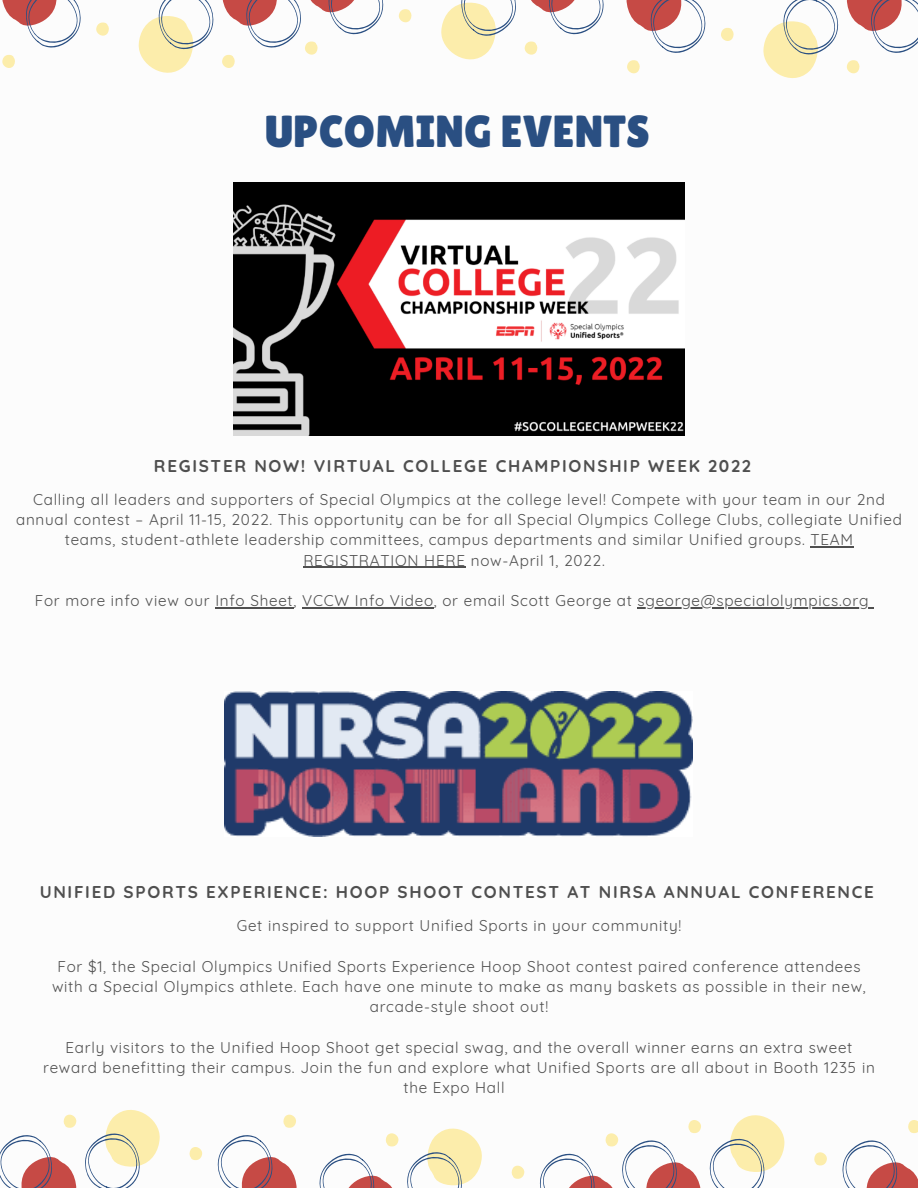
<style>
.page{position:relative;width:918px;height:1188px;background:#fff}
.page>*{position:absolute;margin:0;border:0;box-sizing:border-box;transform-origin:0 0}
.t1{font:44.85px "Lilita One";color:#2a4f82}
.t2{font:700 17.1px "Quicksand";letter-spacing:.1em;color:#4f4f4f}
.t3{font:15.3px/20.2px "Quicksand";letter-spacing:.05em;color:#4f4f4f;text-align:center}
</style>
<div class="page">
<svg style="left:2px;top:55px;width:13px;height:13px"></svg>
<svg style="left:2px;top:0;width:79px;height:48px"></svg>
<svg style="left:96px;top:22px;width:13px;height:14px"></svg>
<svg style="left:138px;top:0;width:246px;height:73px"></svg>
<svg style="left:399px;top:9px;width:13px;height:14px"></svg>
<svg style="left:524px;top:41px;width:14px;height:14px"></svg>
<svg style="left:441px;top:0;width:75px;height:59px"></svg>
<svg style="left:531px;top:0;width:73px;height:35px"></svg>
<svg style="left:627px;top:60px;width:13px;height:14px"></svg>
<svg style="left:626px;top:0;width:80px;height:53px"></svg>
<svg style="left:721px;top:28px;width:13px;height:13px"></svg>
<svg style="left:763px;top:0;width:155px;height:78px"></svg>
<svg style="left:908px;top:1120px;width:10px;height:13px"></svg>
<svg style="left:842px;top:1140px;width:76px;height:48px"></svg>
<svg style="left:814px;top:1152px;width:13px;height:14px"></svg>
<svg style="left:539px;top:1115px;width:246px;height:73px"></svg>
<svg style="left:511px;top:1165px;width:14px;height:14px"></svg>
<svg style="left:385px;top:1133px;width:14px;height:14px"></svg>
<svg style="left:407px;top:1129px;width:75px;height:59px"></svg>
<svg style="left:319px;top:1153px;width:74px;height:35px"></svg>
<svg style="left:283px;top:1114px;width:13px;height:14px"></svg>
<svg style="left:217px;top:1135px;width:80px;height:53px"></svg>
<svg style="left:189px;top:1147px;width:13px;height:13px"></svg>
<svg style="left:63px;top:1114px;width:14px;height:14px"></svg>
<svg style="left:85px;top:1110px;width:75px;height:78px"></svg>
<svg style="left:0;top:1135px;width:77px;height:53px"></svg>
<img style="left:234px;top:183px;width:451px;height:253px">
<img style="left:225px;top:692px;width:468px;height:145px">
<hr style="left:811px;top:546px;width:43px;height:2px;background:#4f4f4f">
<hr style="left:303px;top:567px;width:163px;height:1px;background:#4f4f4f">
<hr style="left:215px;top:607px;width:79px;height:1px;background:#4f4f4f">
<hr style="left:302px;top:607px;width:132px;height:1px;background:#4f4f4f">
<hr style="left:638px;top:607px;width:231px;height:1px;background:#4f4f4f">
<p class="t1" style="left:265px;top:105px;width:387px">UPCOMING EVENTS</p>
<p class="t2" style="left:154px;top:455px;width:599px">REGISTER NOW! VIRTUAL COLLEGE CHAMPIONSHIP WEEK 2022</p>
<p class="t3" style="left:33px;top:489px;width:853px">Calling all leaders and supporters of Special Olympics at the college level! Compete with your team in our 2nd</p>
<p class="t3" style="left:16px;top:509px;width:887px">annual contest – April 11-15, 2022. This opportunity can be for all Special Olympics College Clubs, collegiate Unified</p>
<p class="t3" style="left:65px;top:529px;width:790px">teams, student-athlete leadership committees, campus departments and similar Unified groups. TEAM</p>
<p class="t3" style="left:303px;top:550px;width:303px">REGISTRATION HERE now-April 1, 2022.</p>
<p class="t3" style="left:35px;top:590px;width:835px">For more info view our Info Sheet, VCCW Info Video, or email Scott George at sgeorge@specialolympics.org</p>
<p class="t2" style="left:40px;top:881px;width:836px">UNIFIED SPORTS EXPERIENCE: HOOP SHOOT CONTEST AT NIRSA ANNUAL CONFERENCE</p>
<p class="t3" style="left:237px;top:915px;width:446px">Get inspired to support Unified Sports in your community!</p>
<p class="t3" style="left:52px;top:956px;width:815px">For $1, the Special Olympics Unified Sports Experience Hoop Shoot contest paired conference attendees with a Special Olympics athlete. Each have one minute to make as many baskets as possible in their new, arcade-style shoot out!</p>
<p class="t3" style="left:65px;top:1037px;width:789px">Early visitors to the Unified Hoop Shoot get special swag, and the overall winner earns an extra sweet</p>
<p class="t3" style="left:43px;top:1057px;width:833px">reward benefitting their campus. Join the fun and explore what Unified Sports are all about in Booth 1235 in</p>
<p class="t3" style="left:403px;top:1077px;width:103px">the Expo Hall</p>
</div>
